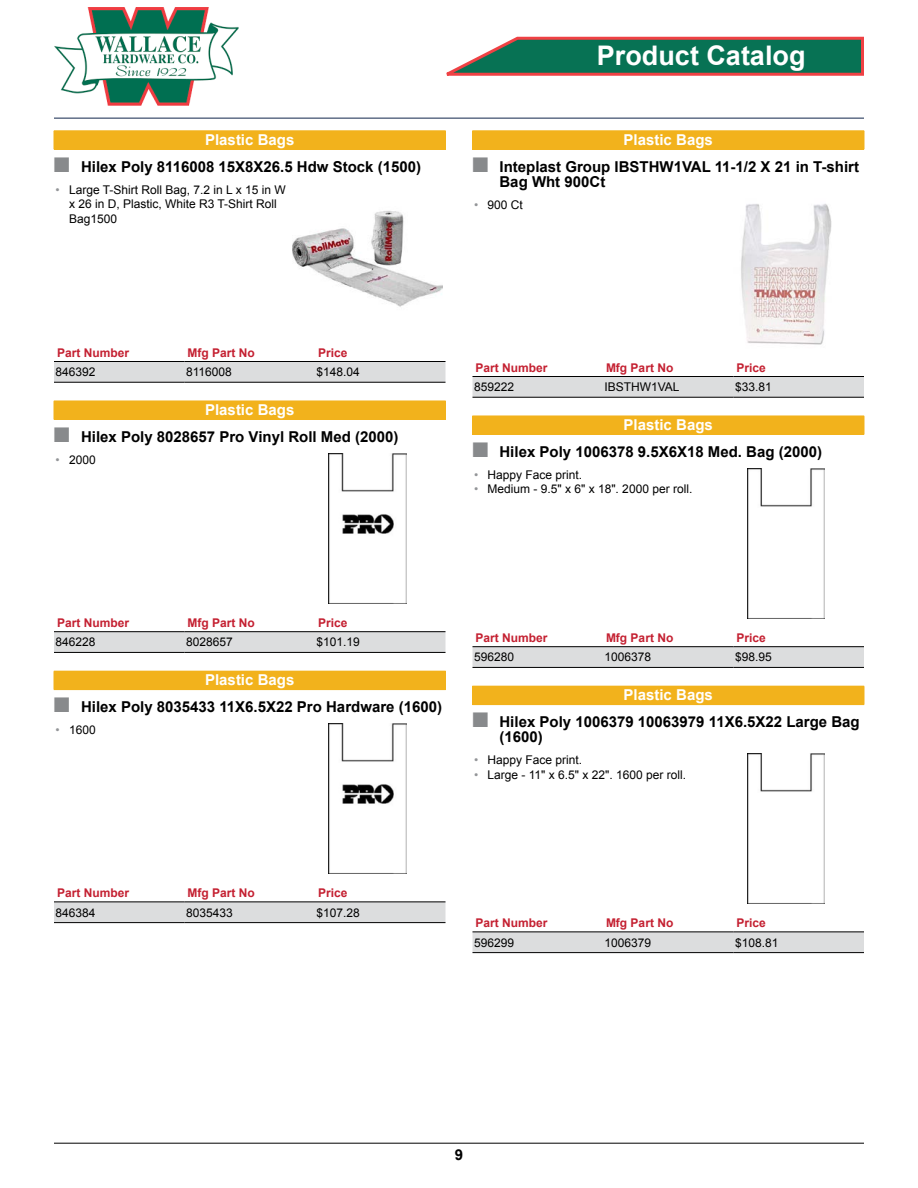
<style>
.page{position:relative;width:918px;height:1188px;background:#fff}
.page>*{position:absolute;margin:0;border:0;box-sizing:border-box;transform-origin:0 0}
.t1{font:700 27px "Arial";color:#fff}
.t2{font:700 15px/15px "Arial";color:#000}
.t3{font:700 15px "Arial";color:#fff}
.t4{font:12px/14.4px "Arial";color:#000}
.t5{font:700 12px "Arial";color:#c42031}
.s1{color:#888a8c}
.s2{color:#939598}
</style>
<div class="page">
<hr style="left:54px;top:118px;width:810px;height:1px;background:#10264b">
<hr style="left:54px;top:1143px;width:810px;height:1px;background:#000">
<svg style="left:446px;top:36px;width:418px;height:40px;background:#447863"></svg>
<img style="left:54px;top:7px;width:184px;height:98px">
<div style="left:54px;top:131px;width:392px;height:18px;background:#f2b21c"></div>
<hr style="left:54px;top:149px;width:392px;height:1px;background:#f2b21c">
<img style="left:292px;top:211px;width:150px;height:96px">
<div style="left:54px;top:362px;width:392px;height:20px;background:#dcddde"></div>
<hr style="left:54px;top:361px;width:130px;height:1px;background:#000">
<hr style="left:54px;top:382px;width:130px;height:1px;background:#000">
<hr style="left:184px;top:361px;width:131px;height:1px;background:#000">
<hr style="left:184px;top:382px;width:131px;height:1px;background:#000">
<hr style="left:315px;top:361px;width:131px;height:1px;background:#000">
<hr style="left:315px;top:382px;width:131px;height:1px;background:#000">
<div style="left:54px;top:401px;width:392px;height:18px;background:#f2b21c"></div>
<hr style="left:54px;top:419px;width:392px;height:1px;background:#f2b21c">
<img style="left:329px;top:453px;width:77px;height:150px">
<svg style="left:54px;top:632px;width:392px;height:20px;background:#d9dadb"></svg>
<hr style="left:54px;top:631px;width:130px;height:1px;background:#000">
<hr style="left:54px;top:652px;width:130px;height:1px;background:#000">
<hr style="left:184px;top:631px;width:131px;height:1px;background:#000">
<hr style="left:184px;top:652px;width:131px;height:1px;background:#000">
<hr style="left:315px;top:631px;width:131px;height:1px;background:#000">
<hr style="left:315px;top:652px;width:131px;height:1px;background:#000">
<div style="left:54px;top:671px;width:392px;height:19px;background:#f2b21c"></div>
<img style="left:329px;top:723px;width:77px;height:150px">
<div style="left:54px;top:903px;width:392px;height:19px;background:#dcddde"></div>
<hr style="left:54px;top:902px;width:130px;height:1px;background:#000">
<hr style="left:54px;top:922px;width:130px;height:1px;background:#000">
<hr style="left:184px;top:902px;width:131px;height:1px;background:#000">
<hr style="left:184px;top:922px;width:131px;height:1px;background:#000">
<hr style="left:315px;top:902px;width:131px;height:1px;background:#000">
<hr style="left:315px;top:922px;width:131px;height:1px;background:#000">
<div style="left:472px;top:131px;width:392px;height:18px;background:#f2b21c"></div>
<svg style="left:864px;top:131px;width:1px;height:18px"></svg>
<hr style="left:472px;top:149px;width:392px;height:1px;background:#f2b21c">
<img style="left:741px;top:204px;width:91px;height:141px">
<div style="left:472px;top:377px;width:392px;height:20px;background:#dcddde"></div>
<hr style="left:472px;top:376px;width:131px;height:1px;background:#000">
<hr style="left:472px;top:397px;width:131px;height:1px;background:#000">
<hr style="left:603px;top:376px;width:131px;height:1px;background:#000">
<hr style="left:603px;top:397px;width:131px;height:1px;background:#000">
<hr style="left:734px;top:376px;width:130px;height:1px;background:#000">
<hr style="left:734px;top:397px;width:130px;height:1px;background:#000">
<div style="left:472px;top:416px;width:392px;height:18px;background:#f2b21c"></div>
<svg style="left:864px;top:416px;width:1px;height:18px"></svg>
<hr style="left:472px;top:434px;width:392px;height:1px;background:#f2b21c">
<img style="left:747px;top:468px;width:78px;height:150px">
<svg style="left:472px;top:647px;width:392px;height:20px;background:#d9dadb"></svg>
<hr style="left:472px;top:646px;width:131px;height:1px;background:#000">
<hr style="left:472px;top:667px;width:131px;height:1px;background:#000">
<hr style="left:603px;top:646px;width:131px;height:1px;background:#000">
<hr style="left:603px;top:667px;width:131px;height:1px;background:#000">
<hr style="left:734px;top:646px;width:130px;height:1px;background:#000">
<hr style="left:734px;top:667px;width:130px;height:1px;background:#000">
<div style="left:472px;top:686px;width:392px;height:19px;background:#f2b21c"></div>
<svg style="left:864px;top:686px;width:1px;height:18px"></svg>
<img style="left:747px;top:753px;width:78px;height:150px">
<div style="left:472px;top:933px;width:392px;height:19px;background:#dcddde"></div>
<hr style="left:472px;top:932px;width:131px;height:1px;background:#000">
<hr style="left:472px;top:952px;width:131px;height:1px;background:#000">
<hr style="left:603px;top:932px;width:131px;height:1px;background:#000">
<hr style="left:603px;top:952px;width:131px;height:1px;background:#000">
<hr style="left:734px;top:932px;width:130px;height:1px;background:#000">
<hr style="left:734px;top:952px;width:130px;height:1px;background:#000">
<p class="t3" style="left:205px;top:129px;width:91px">Plastic Bags</p>
<p class="t2" style="left:54px;top:159px;width:369px"><span class="s1">■</span> Hilex Poly 8116008 15X8X26.5 Hdw Stock (1500)</p>
<p class="t4" style="left:69px;top:182px;width:218px;text-indent:-14px"><span class="s2">•</span> Large T-Shirt Roll Bag, 7.2 in L x 15 in W x 26 in D, Plastic, White R3 T-Shirt Roll<br>Bag1500</p>
<h1 class="t1" style="left:597px;top:37px;width:210px">Product Catalog</h1>
<p class="t3" style="left:624px;top:129px;width:91px">Plastic Bags</p>
<p class="t2" style="left:500px;top:159px;width:361px;text-indent:-27px"><span class="s1">■</span> Inteplast Group IBSTHW1VAL 11-1/2 X 21 in T-shirt<br>Bag Wht 900Ct</p>
<p class="t4" style="left:474px;top:197px;width:50px"><span class="s2">•</span> 900 Ct</p>
<p class="t5" style="left:57px;top:344px;width:74px">Part Number</p>
<p class="t5" style="left:188px;top:344px;width:69px">Mfg Part No</p>
<p class="t5" style="left:318px;top:344px;width:31px">Price</p>
<p class="t4" style="left:56px;top:365px;width:42px">846392</p>
<p class="t4" style="left:186px;top:365px;width:47px">8116008</p>
<p class="t4" style="left:316px;top:365px;width:45px">$148.04</p>
<p class="t3" style="left:205px;top:399px;width:91px">Plastic Bags</p>
<p class="t2" style="left:54px;top:429px;width:346px"><span class="s1">■</span> Hilex Poly 8028657 Pro Vinyl Roll Med (2000)</p>
<p class="t4" style="left:56px;top:453px;width:42px"><span class="s2">•</span> 2000</p>
<p class="t5" style="left:476px;top:359px;width:74px">Part Number</p>
<p class="t5" style="left:606px;top:359px;width:69px">Mfg Part No</p>
<p class="t5" style="left:736px;top:359px;width:31px">Price</p>
<p class="t4" style="left:474px;top:380px;width:42px">859222</p>
<p class="t4" style="left:604px;top:380px;width:77px">IBSTHW1VAL</p>
<p class="t4" style="left:735px;top:380px;width:38px">$33.81</p>
<p class="t3" style="left:624px;top:414px;width:91px">Plastic Bags</p>
<p class="t2" style="left:472px;top:444px;width:351px"><span class="s1">■</span> Hilex Poly 1006378 9.5X6X18 Med. Bag (2000)</p>
<p class="t4" style="left:474px;top:468px;width:110px"><span class="s2">•</span> Happy Face print.</p>
<p class="t4" style="left:474px;top:482px;width:220px"><span class="s2">•</span> Medium - 9.5" x 6" x 18". 2000 per roll.</p>
<p class="t5" style="left:57px;top:615px;width:74px">Part Number</p>
<p class="t5" style="left:188px;top:615px;width:69px">Mfg Part No</p>
<p class="t5" style="left:318px;top:615px;width:31px">Price</p>
<p class="t4" style="left:56px;top:635px;width:42px">846228</p>
<p class="t4" style="left:186px;top:635px;width:48px">8028657</p>
<p class="t4" style="left:316px;top:635px;width:45px">$101.19</p>
<p class="t3" style="left:205px;top:669px;width:91px">Plastic Bags</p>
<p class="t2" style="left:54px;top:700px;width:390px"><span class="s1">■</span> Hilex Poly 8035433 11X6.5X22 Pro Hardware (1600)</p>
<p class="t4" style="left:56px;top:723px;width:42px"><span class="s2">•</span> 1600</p>
<p class="t5" style="left:476px;top:630px;width:74px">Part Number</p>
<p class="t5" style="left:606px;top:630px;width:69px">Mfg Part No</p>
<p class="t5" style="left:736px;top:630px;width:31px">Price</p>
<p class="t4" style="left:474px;top:650px;width:42px">596280</p>
<p class="t4" style="left:604px;top:650px;width:48px">1006378</p>
<p class="t4" style="left:735px;top:650px;width:38px">$98.95</p>
<p class="t3" style="left:624px;top:684px;width:91px">Plastic Bags</p>
<p class="t2" style="left:500px;top:715px;width:362px;text-indent:-27px"><span class="s1">■</span> Hilex Poly 1006379 10063979 11X6.5X22 Large Bag (1600)</p>
<p class="t4" style="left:474px;top:753px;width:110px"><span class="s2">•</span> Happy Face print.</p>
<p class="t4" style="left:474px;top:767px;width:214px"><span class="s2">•</span> Large - 11" x 6.5" x 22". 1600 per roll.</p>
<p class="t5" style="left:57px;top:885px;width:74px">Part Number</p>
<p class="t5" style="left:188px;top:885px;width:69px">Mfg Part No</p>
<p class="t5" style="left:318px;top:885px;width:31px">Price</p>
<p class="t4" style="left:56px;top:905px;width:42px">846384</p>
<p class="t4" style="left:186px;top:905px;width:48px">8035433</p>
<p class="t4" style="left:316px;top:905px;width:45px">$107.28</p>
<p class="t5" style="left:476px;top:915px;width:74px">Part Number</p>
<p class="t5" style="left:606px;top:915px;width:69px">Mfg Part No</p>
<p class="t5" style="left:736px;top:915px;width:31px">Price</p>
<p class="t4" style="left:474px;top:935px;width:42px">596299</p>
<p class="t4" style="left:604px;top:935px;width:48px">1006379</p>
<p class="t4" style="left:735px;top:935px;width:45px">$108.81</p>
<p class="t2" style="left:455px;top:1148px;width:10px">9</p>
</div>
